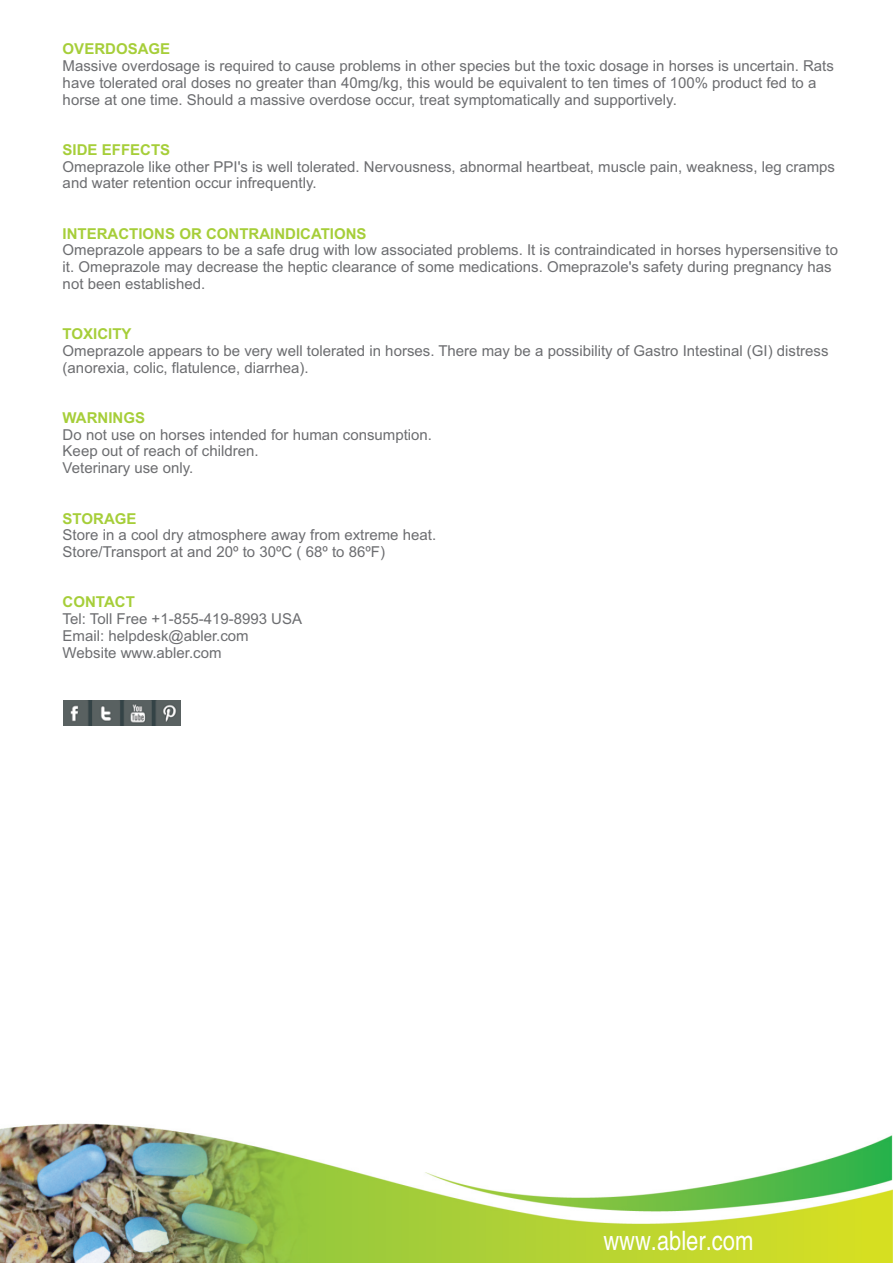
<style>
.page{position:relative;width:893px;height:1263px;background:#fff}
.page>*{position:absolute;margin:0;border:0;box-sizing:border-box;transform-origin:0 0}
.t1{font:condensed 26.7px "Helvetica";color:#fff}
.t2{font:15px/16.8px "Arial";color:#6c6d70}
.t3{font:700 15px "Arial";color:#a6ce39}
</style>
<div class="page">
<img style="left:0;top:700px;width:893px;height:563px">
<img style="left:64px;top:701px;width:117px;height:25px">
<p class="t3" style="left:63px;top:43px;width:109px">OVERDOSAGE</p>
<p class="t2" style="left:63px;top:59px;width:773px">Massive overdosage is required to cause problems in other species but the toxic dosage in horses is uncertain. Rats have tolerated oral doses no greater than 40mg/kg, this would be equivalent to ten times of 100% product fed to a horse at one time. Should a massive overdose occur, treat symptomatically and supportively.</p>
<p class="t3" style="left:63px;top:144px;width:109px">SIDE EFFECTS</p>
<p class="t2" style="left:63px;top:159px;width:774px">Omeprazole like other PPI's is well tolerated. Nervousness, abnormal heartbeat, muscle pain, weakness, leg cramps and water retention occur infrequently.</p>
<p class="t3" style="left:63px;top:228px;width:305px">INTERACTIONS OR CONTRAINDICATIONS</p>
<p class="t2" style="left:63px;top:243px;width:777px">Omeprazole appears to be a safe drug with low associated problems. It is contraindicated in horses hypersensitive to it. Omeprazole may decrease the heptic clearance of some medications. Omeprazole's safety during pregnancy has not been established.</p>
<p class="t3" style="left:63px;top:328px;width:70px">TOXICITY</p>
<p class="t2" style="left:63px;top:344px;width:767px">Omeprazole appears to be very well tolerated in horses. There may be a possibility of Gastro Intestinal (GI) distress (anorexia, colic, flatulence, diarrhea).</p>
<p class="t3" style="left:63px;top:412px;width:84px">WARNINGS</p>
<p class="t2" style="left:63px;top:427px;width:371px">Do not use on horses intended for human consumption.<br>Keep out of reach of children.<br>Veterinary use only.</p>
<p class="t3" style="left:63px;top:513px;width:75px">STORAGE</p>
<p class="t2" style="left:63px;top:528px;width:375px">Store in a cool dry atmosphere away from extreme heat.<br>Store/Transport at and 20º to 30ºC ( 68º to 86ºF)</p>
<p class="t3" style="left:63px;top:596px;width:74px">CONTACT</p>
<p class="t2" style="left:63px;top:612px;width:241px">Tel: Toll Free +1-855-419-8993 USA<br>Email: helpdesk@abler.com<br>Website www.abler.com</p>
<h1 class="t1" style="left:603px;top:1230px;width:151px">www.abler.com</h1>
</div>
